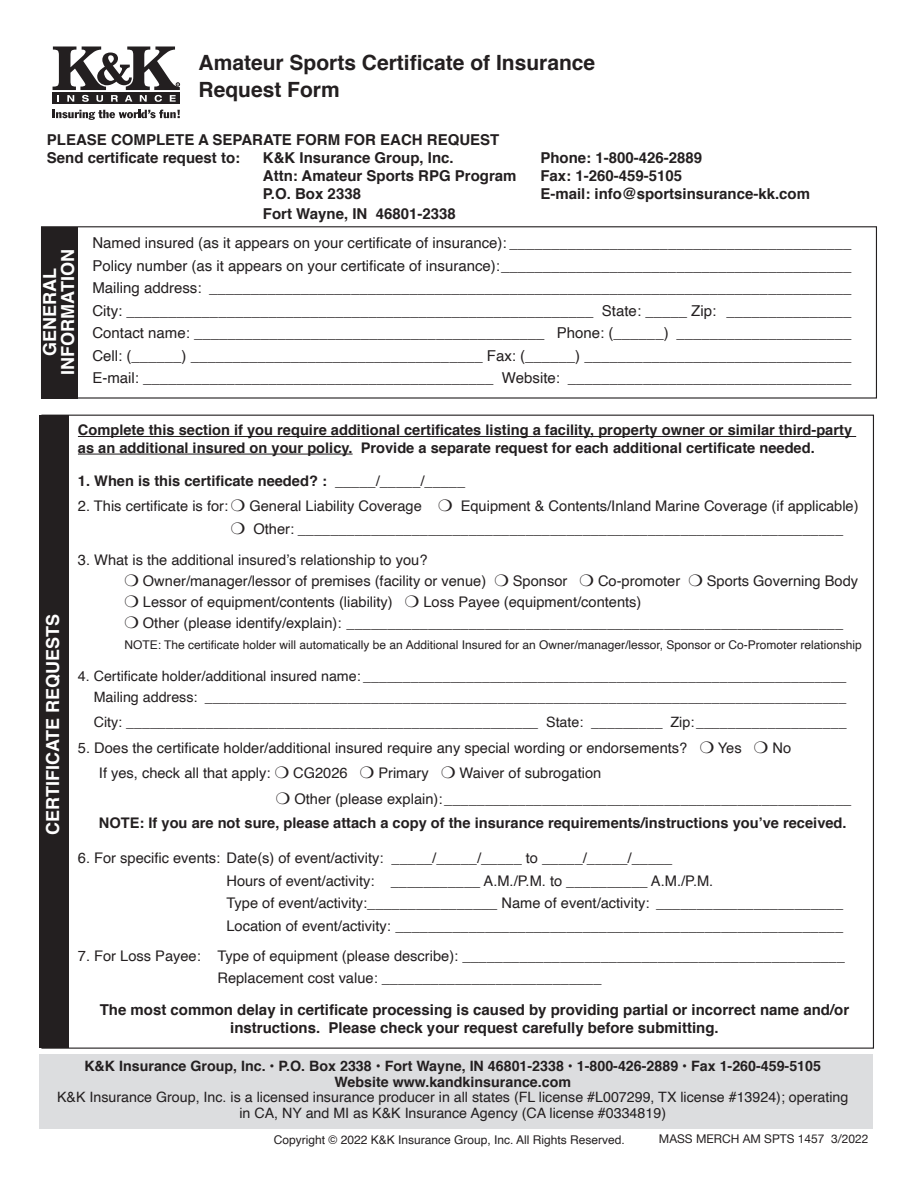
<style>
.page{position:relative;width:918px;height:1188px;background:#fff}
.page>*{position:absolute;margin:0;border:0;box-sizing:border-box;transform-origin:0 0}
.t1{font:700 21px/27px "Helvetica";color:#231f20}
.t2{font:700 18px/18px "Helvetica";color:#fff;text-align:center}
.t3{font:15px/22.5px "Helvetica";color:#231f20;text-align:justify}
.t4{font:700 15px/18px "Helvetica";color:#231f20}
.t5{font:14.7px/22.5px "Helvetica";color:#231f20}
.t6{font:700 14.7px/17.5px "Helvetica";color:#231f20}
.t7{font:14.25px/15.8px "Helvetica";color:#231f20;text-align:center}
.t8{font:700 14.25px/15.8px "Helvetica";color:#231f20;text-align:center}
.t9{font:12px "Helvetica";color:#231f20}
.t10{font:12px "Helvetica Neue";color:#231f20}
.s1{font-weight:400}
</style>
<div class="page">
<div style="left:53px;top:93px;width:127px;height:11px;background:#231f20"></div>
<svg style="left:52px;top:110px;width:128px;height:10px"></svg>
<svg style="left:53px;top:46px;width:127px;height:56px"></svg>
<div style="left:39px;top:1054px;width:834px;height:75px;background:#dcdddf"></div>
<div style="left:41px;top:226px;width:836px;height:173px;border:1px solid #231f20"></div>
<div style="left:41px;top:227px;width:36px;height:172px;background:#231f20"></div>
<div style="left:39px;top:415px;width:30px;height:633px;background:#231f20"></div>
<hr style="left:78px;top:436px;width:778px;height:1px;background:#231f20">
<hr style="left:78px;top:454px;width:275px;height:1px;background:#231f20">
<h1 class="t1" style="left:199px;top:50px;width:398px">Amateur Sports Certificate of Insurance<br>Request Form</h1>
<p class="t4" style="left:47px;top:131px;width:454px">PLEASE COMPLETE A SEPARATE FORM FOR EACH REQUEST<br>Send certificate request to:</p>
<p class="t4" style="left:263px;top:149px;width:192px">K&amp;K Insurance Group, Inc.</p>
<p class="t4" style="left:540px;top:149px;width:163px">Phone: 1-800-426-2889</p>
<p class="t4" style="left:263px;top:167px;width:255px">Attn: Amateur Sports RPG Program</p>
<p class="t4" style="left:540px;top:167px;width:143px">Fax: 1-260-459-5105</p>
<p class="t4" style="left:263px;top:185px;width:100px">P.O. Box 2338</p>
<p class="t4" style="left:540px;top:185px;width:271px">E-mail: info@sportsinsurance-kk.com</p>
<p class="t4" style="left:263px;top:205px;width:194px">Fort Wayne, IN 46801-2338</p>
<p class="t2" style="left:41px;top:375px;width:127px;rotate:-90deg">GENERAL<br>INFORMATION</p>
<p class="t3" style="left:92px;top:232px;width:761px">Named insured (as it appears on your certificate of insurance): _________________________________________ Policy number (as it appears on your certificate of insurance):__________________________________________ Mailing address: _____________________________________________________________________________ City: ________________________________________________________ State: _____ Zip: _______________ Contact name: __________________________________________ Phone: (______) _____________________ Cell: (______) ___________________________________ Fax: (______) ________________________________ E-mail: __________________________________________ Website: __________________________________</p>
<p class="t2" style="left:44px;top:835px;width:223px;rotate:-90deg">CERTIFICATE REQUESTS</p>
<p class="t6" style="left:78px;top:422px;width:776px">Complete this section if you require additional certificates listing a facility, property owner or similar third-party as an additional insured on your policy. Provide a separate request for each additional certificate needed.</p>
<p class="t6" style="left:78px;top:472px;width:389px">1. When is this certificate needed? : <span class="s1">_____/_____/_____</span></p>
<p class="t5" style="left:78px;top:495px;width:152px">2. This certificate is for:</p>
<p class="t5" style="left:249px;top:495px;width:174px">General Liability Coverage</p>
<p class="t5" style="left:253px;top:495px;width:607px;text-indent:207px">Equipment &amp; Contents/Inland Marine Coverage (if applicable)<br>Other: ___________________________________________________________________</p>
<p class="t5" style="left:143px;top:550px;width:345px;line-height:21px;text-indent:-65px">3. What is the additional insured’s relationship to you?<br>Owner/manager/lessor of premises (facility or venue)</p>
<p class="t5" style="left:513px;top:570px;width:56px">Sponsor</p>
<p class="t5" style="left:598px;top:570px;width:84px">Co-promoter</p>
<p class="t5" style="left:707px;top:570px;width:153px">Sports Governing Body</p>
<p class="t5" style="left:143px;top:591px;width:251px">Lessor of equipment/contents (liability)</p>
<p class="t5" style="left:143px;top:592px;width:702px;line-height:21px;text-indent:280px">Loss Payee (equipment/contents)<br>Other (please identify/explain): _____________________________________________________________</p>
<p class="t9" style="left:124px;top:636px;width:739px">NOTE: The certificate holder will automatically be an Additional Insured for an Owner/manager/lessor, Sponsor or Co-Promoter relationship</p>
<p class="t7" style="left:78px;top:666px;width:770px;line-height:21px;text-align:right">4. Certificate holder/additional insured name: _____________________________________________________________<br>Mailing address: _________________________________________________________________________________</p>
<p class="t7" style="left:94px;top:715px;width:754px">City: ____________________________________________________ State: _________ Zip:___________________</p>
<p class="t5" style="left:78px;top:737px;width:611px">5. Does the certificate holder/additional insured require any special wording or endorsements?</p>
<p class="t5" style="left:718px;top:737px;width:25px">Yes</p>
<p class="t5" style="left:772px;top:737px;width:20px">No</p>
<p class="t5" style="left:99px;top:762px;width:173px">If yes, check all that apply:</p>
<p class="t5" style="left:293px;top:762px;width:56px">CG2026</p>
<p class="t5" style="left:378px;top:762px;width:52px">Primary</p>
<p class="t5" style="left:294px;top:761px;width:558px;line-height:25.5px;text-indent:165px">Waiver of subrogation<br>Other (please explain):__________________________________________________</p>
<p class="t6" style="left:99px;top:814px;width:749px">NOTE: If you are not sure, please attach a copy of the insurance requirements/instructions you’ve received.</p>
<p class="t5" style="left:226px;top:847px;width:618px;text-indent:-148px">6. For specific events: Date(s) of event/activity: _____/_____/_____ to _____/_____/_____<br>Hours of event/activity: ___________ A.M./P.M. to __________ A.M./P.M.<br>Type of event/activity:________________ Name of event/activity: _______________________ Location of event/activity: _______________________________________________________</p>
<p class="t5" style="left:217px;top:945px;width:629px;text-indent:-140px">7. For Loss Payee: Type of equipment (please describe): _______________________________________________<br>Replacement cost value: ___________________________</p>
<p class="t4" style="left:100px;top:1001px;width:751px;text-align:center">The most common delay in certificate processing is caused by providing partial or incorrect name and/or instructions. Please check your request carefully before submitting.</p>
<p class="t8" style="left:84px;top:1058px;width:738px">K&amp;K Insurance Group, Inc. • P.O. Box 2338 • Fort Wayne, IN 46801-2338 • 1-800-426-2889 • Fax 1-260-459-5105<br>Website www.kandkinsurance.com</p>
<p class="t7" style="left:57px;top:1090px;width:793px">K&amp;K Insurance Group, Inc. is a licensed insurance producer in all states (FL license #L007299, TX license #13924); operating in CA, NY and MI as K&amp;K Insurance Agency (CA license #0334819)</p>
<p class="t9" style="left:274px;top:1131px;width:353px">Copyright © 2022 K&amp;K Insurance Group, Inc. All Rights Reserved.</p>
<p class="t10" style="left:659px;top:1130px;width:211px">MASS MERCH AM SPTS 1457 3/2022</p>
</div>
